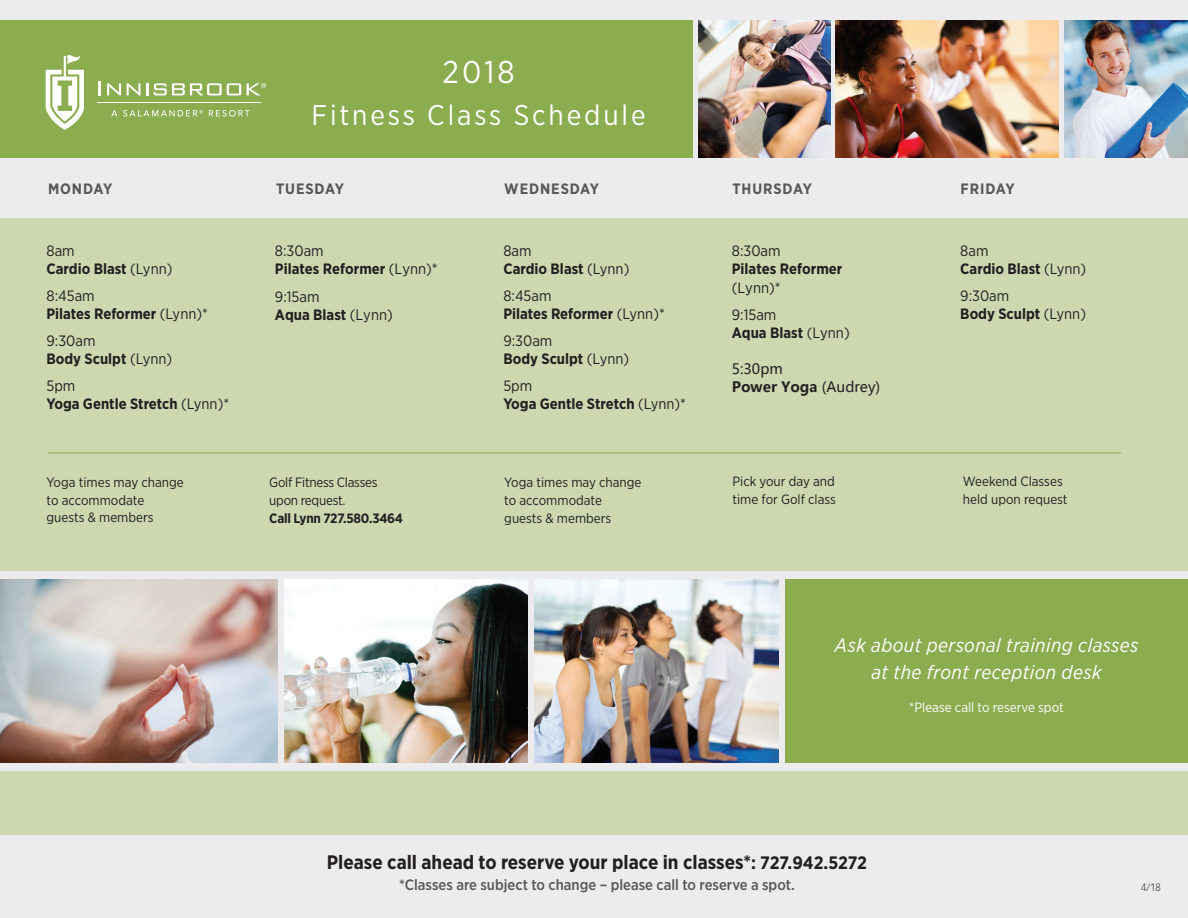
<style>
.page{position:relative;width:1188px;height:918px;background:#ececee}
.page>*{position:absolute;margin:0;border:0;box-sizing:border-box;transform-origin:0 0}
.t1{font:31.5px "Gotham Narrow";color:#fff}
.t2{font:28.5px "Gotham Narrow";letter-spacing:.1em;color:#fff}
.t3{font:700 19.5px "Gotham Narrow";color:#231f20}
.t4{font:italic 19.5px/27px "Gotham Narrow";letter-spacing:.02em;color:#fff;text-align:center}
.t5{font:700 15px/18px "Gotham Narrow";color:#231f20}
.t6{font:15px/18px "Gotham Narrow";color:#231f20}
.t7{font:500 15px "Gotham Narrow";color:#57585a}
.t8{font:700 15px "Gotham Narrow";letter-spacing:.06em;color:#57585a}
.t9{font:14.25px/17.4px "Microsoft Ya Hei UI";color:#231f20}
.t10{font:13.5px/18px "Gotham Narrow";color:#231f20}
.t11{font:13.5px/18px "Gotham Narrow";letter-spacing:-.02em;color:#231f20}
.t12{font:13.5px "Gotham Narrow";color:#fff}
.t13{font:700 13.5px "Gotham Narrow";letter-spacing:-.02em;color:#231f20}
.t14{font:300 10.5px "Vectora LH";color:#444039}
.s1{font-weight:400}
.s2{font-weight:700}
.s3{font-size:18px}
</style>
<div class="page">
<div style="left:0;top:20px;width:693px;height:138px;background:#8bac4f"></div>
<div style="left:0;top:219px;width:1188px;height:352px;background:#cdd8b1"></div>
<div style="left:0;top:771px;width:1188px;height:64px;background:#cdd8b1"></div>
<svg style="left:46px;top:55px;width:38px;height:75px"></svg>
<hr style="left:98px;top:81px;width:3px;height:14px;background:#fff">
<svg style="left:107px;top:83px;width:14px;height:12px"></svg>
<svg style="left:127px;top:83px;width:114px;height:12px"></svg>
<svg style="left:247px;top:83px;width:19px;height:12px"></svg>
<svg style="left:111px;top:110px;width:6px;height:6px"></svg>
<svg style="left:123px;top:110px;width:80px;height:7px"></svg>
<svg style="left:209px;top:110px;width:41px;height:7px"></svg>
<hr style="left:97px;top:103px;width:164px;height:1px;background:#fff">
<img style="left:835px;top:20px;width:223px;height:138px">
<img style="left:699px;top:20px;width:132px;height:138px">
<img style="left:1064px;top:21px;width:124px;height:137px">
<img style="left:0;top:580px;width:278px;height:183px">
<img style="left:284px;top:579px;width:244px;height:183px">
<div style="left:785px;top:579px;width:403px;height:184px;background:#8bac4f"></div>
<hr style="left:48px;top:453px;width:1073px;height:1px;background:#8bac4f">
<img style="left:534px;top:579px;width:244px;height:183px">
<h1 class="t1" style="left:443px;top:52px;width:74px">2018</h1>
<h2 class="t2" style="left:312px;top:97px;width:336px">Fitness Class Schedule</h2>
<p class="t8" style="left:48px;top:179px;width:66px">MONDAY</p>
<p class="t8" style="left:276px;top:179px;width:69px">TUESDAY</p>
<p class="t8" style="left:504px;top:179px;width:96px">WEDNESDAY</p>
<p class="t8" style="left:732px;top:179px;width:81px">THURSDAY</p>
<p class="t8" style="left:961px;top:179px;width:56px">FRIDAY</p>
<p class="t5" style="left:46px;top:242px;width:127px"><span class="s1">8am<br></span>Cardio Blast <span class="s1">(Lynn)</span></p>
<p class="t5" style="left:46px;top:287px;width:163px"><span class="s1">8:45am<br></span>Pilates Reformer <span class="s1">(Lynn)*</span></p>
<p class="t6" style="left:46px;top:332px;width:127px">9:30am<br><span class="s2">Body Sculpt</span> (Lynn)</p>
<p class="t5" style="left:46px;top:377px;width:184px"><span class="s1">5pm<br></span>Yoga Gentle Stretch <span class="s1">(Lynn)*</span></p>
<p class="t5" style="left:275px;top:242px;width:164px"><span class="s1">8:30am<br></span>Pilates Reformer <span class="s1">(Lynn)*</span></p>
<p class="t6" style="left:275px;top:287px;width:119px">9:15am<br><span class="s2">Aqua Blast</span> (Lynn)</p>
<p class="t5" style="left:503px;top:242px;width:127px"><span class="s1">8am<br></span>Cardio Blast <span class="s1">(Lynn)</span></p>
<p class="t5" style="left:503px;top:287px;width:163px"><span class="s1">8:45am<br></span>Pilates Reformer <span class="s1">(Lynn)*</span></p>
<p class="t6" style="left:503px;top:332px;width:127px">9:30am<br><span class="s2">Body Sculpt</span> (Lynn)</p>
<p class="t5" style="left:503px;top:377px;width:184px"><span class="s1">5pm<br></span>Yoga Gentle Stretch <span class="s1">(Lynn)*</span></p>
<p class="t6" style="left:732px;top:242px;width:50px">8:30am</p>
<p class="t5" style="left:732px;top:260px;width:112px">Pilates Reformer</p>
<p class="t6" style="left:732px;top:274px;width:50px;line-height:27px">(Lynn)*<br>9:15am</p>
<p class="t5" style="left:732px;top:324px;width:119px">Aqua Blast <span class="s1">(Lynn)</span></p>
<p class="t9" style="left:732px;top:360px;width:150px">5:30pm<br><span class="s2">Power Yoga</span> (Audrey)</p>
<p class="t5" style="left:960px;top:242px;width:127px"><span class="s1">8am<br></span>Cardio Blast <span class="s1">(Lynn)</span></p>
<p class="t6" style="left:960px;top:287px;width:127px">9:30am<br><span class="s2">Body Sculpt</span> (Lynn)</p>
<p class="t11" style="left:269px;top:473px;width:110px">Golf Fitness Classes upon request.</p>
<p class="t13" style="left:269px;top:509px;width:135px">Call Lynn 727.580.3464</p>
<p class="t10" style="left:47px;top:472px;width:139px">Yoga times may change to accommodate guests &amp; members</p>
<p class="t10" style="left:963px;top:472px;width:106px">Weekend Classes held upon request</p>
<p class="t10" style="left:732px;top:472px;width:105px">Pick your day and time for Golf class</p>
<p class="t10" style="left:504px;top:473px;width:139px">Yoga times may change to accommodate guests &amp; members</p>
<h3 class="t4" style="left:835px;top:631px;width:305px">Ask about personal training classes at the front reception desk</h3>
<p class="t12" style="left:909px;top:699px;width:156px">*Please call to reserve spot</p>
<h3 class="t3" style="left:327px;top:850px;width:542px">Please call ahead to reserve your place in classes*<span class="s3">: 727.942.5272</span></h3>
<p class="t7" style="left:399px;top:875px;width:397px">*Classes are subject to change – please call to reserve a spot.</p>
<p class="t14" style="left:1141px;top:881px;width:21px">4/18</p>
</div>
